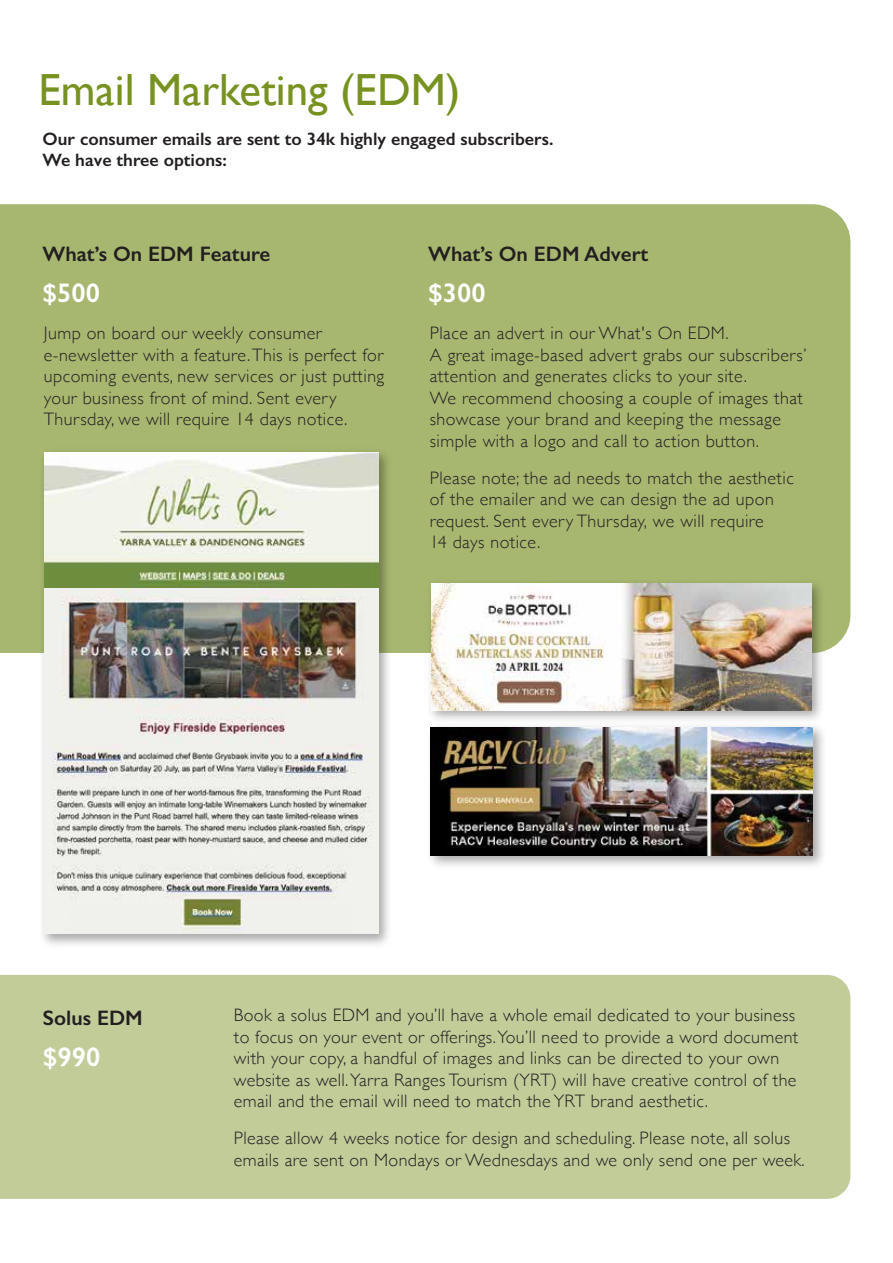
<style>
.page{position:relative;width:893px;height:1263px;background:#fff}
.page>*{position:absolute;margin:0;border:0;box-sizing:border-box;transform-origin:0 0}
.t1{font:45px "Gill Sans";color:#779221}
.t2{font:600 27px "Gill Sans";color:#fff}
.t3{font:600 21px "Gill Sans";color:#231f20}
.t4{font:300 18px/21.6px "Gill Sans";letter-spacing:.025em;color:#231f20}
.t5{font:600 18px/21.6px "Gill Sans";color:#231f20}
</style>
<div class="page">
<div style="left:0;top:204px;width:850px;height:449px;background:#a7b770"></div>
<div style="left:0;top:975px;width:850px;height:224px;background:#c1cc99"></div>
<img style="left:430px;top:727px;width:393px;height:139px">
<img style="left:431px;top:728px;width:382px;height:127px">
<img style="left:422px;top:575px;width:406px;height:152px">
<img style="left:432px;top:583px;width:379px;height:127px">
<img style="left:35px;top:444px;width:361px;height:501px">
<img style="left:44px;top:452px;width:334px;height:482px">
<img style="left:44px;top:589px;width:334px;height:344px">
<h1 class="t1" style="left:38px;top:64px;width:424px">Email Marketing (EDM)</h1>
<p class="t5" style="left:43px;top:128px;width:512px">Our consumer emails are sent to 34k highly engaged subscribers.<br>We have three options:</p>
<p class="t3" style="left:43px;top:241px;width:229px">What’s On EDM Feature</p>
<h2 class="t2" style="left:43px;top:277px;width:59px">$500</h2>
<p class="t4" style="left:44px;top:321px;width:342px">Jump on board our weekly consumer e-newsletter with a feature. This is perfect for upcoming events, new services or just putting your business front of mind. Sent every Thursday, we will require 14 days notice.</p>
<p class="t3" style="left:428px;top:241px;width:222px">What’s On EDM Advert</p>
<h2 class="t2" style="left:428px;top:277px;width:59px">$300</h2>
<p class="t4" style="left:430px;top:321px;width:378px">Place an advert in our What's On EDM.<br>A great image-based advert grabs our subscribers’ attention and generates clicks to your site.<br>We recommend choosing a couple of images that showcase your brand and keeping the message simple with a logo and call to action button.</p>
<p class="t4" style="left:430px;top:466px;width:366px">Please note; the ad needs to match the aesthetic of the emailer and we can design the ad upon request. Sent every Thursday, we will require<br>14 days notice.</p>
<p class="t3" style="left:43px;top:1005px;width:101px">Solus EDM</p>
<h2 class="t2" style="left:43px;top:1040px;width:59px">$990</h2>
<p class="t4" style="left:234px;top:1003px;width:566px">Book a solus EDM and you’ll have a whole email dedicated to your business to focus on your event or offerings. You’ll need to provide a word document with your copy, a handful of images and links can be directed to your own website as well. Yarra Ranges Tourism (YRT) will have creative control of the email and the email will need to match the YRT brand aesthetic.</p>
<p class="t4" style="left:234px;top:1126px;width:572px">Please allow 4 weeks notice for design and scheduling. Please note, all solus emails are sent on Mondays or Wednesdays and we only send one per week.</p>
</div>
